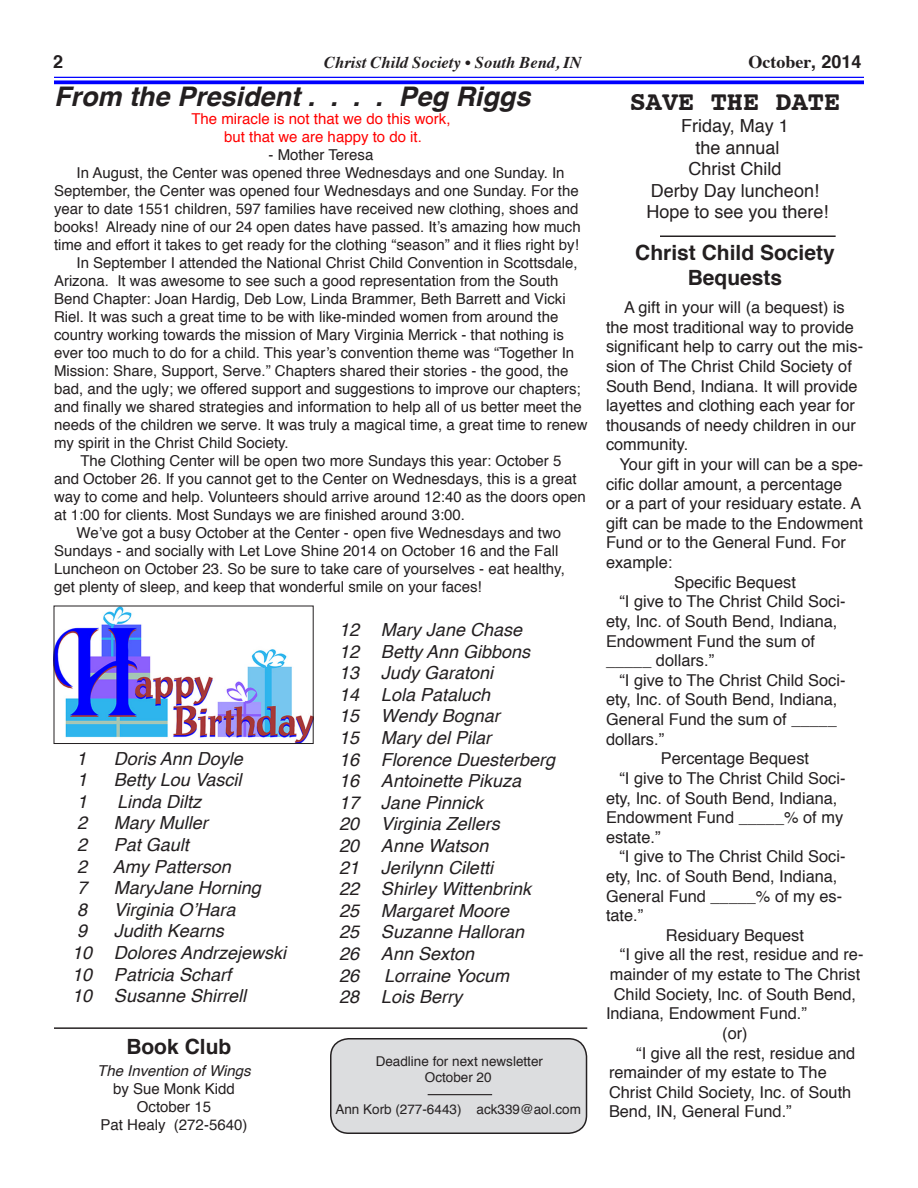
<style>
.page{position:relative;width:918px;height:1188px;background:#fff}
.page>*{position:absolute;margin:0;border:0;box-sizing:border-box;transform-origin:0 0}
.heading_1{font:italic 700 27px "Helvetica";color:#231f20}
.t1{font:700 27px "Courier";color:#231f20}
.Normal__Web{font:700 21px "Helvetica";color:#231f20}
.t2{font:italic 18px "Helvetica";color:#231f20}
.t3{font:18px "Helvetica";color:#231f20}
.t4{font:700 18px "Times";color:#231f20}
.t5{font:700 18px "Helvetica";color:#231f20}
.t6{font:italic 700 16.5px "Times";color:#231f20}
.t7{font:16.35px/19.6px "Helvetica";color:#231f20}
.No_Spacing{font:15px/18px "Helvetica";color:#231f20}
.No_Spacing-2{font:15px "Helvetica";color:#f00}
.Normal__Web-2{font:15px "Helvetica";color:#231f20}
.Normal__Web-3{font:italic 15px "Helvetica";color:#231f20}
.t8{font:13.5px/16.2px "Helvetica";color:#231f20;text-align:center}
.s1{font-family:"Helvetica"}
</style>
<div class="page">
<hr style="left:54px;top:77px;width:810px;height:1px;background:#00f">
<svg style="left:54px;top:80px;width:810px;height:4px;fill:#00f"></svg>
<hr style="left:660px;top:236px;width:176px;height:1px;background:#231f20">
<hr style="left:54px;top:1027px;width:533px;height:2px;background:#231f20">
<img style="left:56px;top:608px;width:256px;height:134px">
<div style="left:54px;top:606px;width:260px;height:138px;border:1px solid #231f20"></div>
<div style="left:331px;top:1039px;width:256px;height:94px;background:#dcdddf;border-radius:18px"></div>
<div style="left:330px;top:1038px;width:257px;height:96px;border:2px solid #231f20;border-radius:18px"></div>
<hr style="left:428px;top:1094px;width:64px;height:1px;background:#231f20">
<p class="t5" style="left:53px;top:47px;width:12px">2</p>
<p class="t6" style="left:324px;top:46px;width:259px">Christ Child Society • South Bend, IN</p>
<p class="t4" style="left:748px;top:44px;width:115px">October<span class="s1">, 2014</span></p>
<p class="heading_1" style="left:54px;top:74px;width:478px">From the President . . . . Peg Riggs</p>
<p class="No_Spacing-2" style="left:191px;top:107px;width:261px">The miracle is not that we do this work,</p>
<p class="No_Spacing-2" style="left:224px;top:125px;width:199px">but that we are happy to do it.</p>
<p class="No_Spacing" style="left:269px;top:146px;width:106px">- Mother Teresa</p>
<p class="No_Spacing" style="left:54px;top:164px;width:528px;text-align:center">In August, the Center was opened three Wednesdays and one Sunday. In September, the Center was opened four Wednesdays and one Sunday. For the year to date 1551 children, 597 families have received new clothing, shoes and books! Already nine of our 24 open dates have passed. It’s amazing how much time and effort it takes to get ready for the clothing “season” and it flies right by!</p>
<p class="No_Spacing" style="left:54px;top:254px;width:535px;text-indent:22px">In September I attended the National Christ Child Convention in Scottsdale, Arizona. It was awesome to see such a good representation from the South Bend Chapter: Joan Hardig, Deb Low, Linda Brammer, Beth Barrett and Vicki Riel. It was such a great time to be with like-minded women from around the country working towards the mission of Mary Virginia Merrick - that nothing is ever too much to do for a child. This year’s convention theme was “Together In Mission: Share, Support, Serve.” Chapters shared their stories - the good, the bad, and the ugly; we offered support and suggestions to improve our chapters; and finally we shared strategies and information to help all of us better meet the needs of the children we serve. It was truly a magical time, a great time to renew my spirit in the Christ Child Society.</p>
<p class="No_Spacing" style="left:54px;top:452px;width:533px;text-indent:26px">The Clothing Center will be open two more Sundays this year: October 5 and October 26. If you cannot get to the Center on Wednesdays, this is a great way to come and help. Volunteers should arrive around 12:40 as the doors open at 1:00 for clients. Most Sundays we are finished around 3:00.</p>
<p class="No_Spacing" style="left:54px;top:524px;width:512px;text-indent:22px">We’ve got a busy October at the Center - open five Wednesdays and two Sundays - and socially with Let Love Shine 2014 on October 16 and the Fall Luncheon on October 23. So be sure to take care of yourselves - eat healthy, get plenty of sleep, and keep that wonderful smile on your faces!</p>
<p class="t2" style="left:339px;top:615px;width:185px">12 Mary Jane Chase</p>
<p class="t2" style="left:339px;top:637px;width:193px">12 Betty Ann Gibbons</p>
<p class="t2" style="left:339px;top:659px;width:156px">13 Judy Garatoni</p>
<p class="t2" style="left:339px;top:680px;width:153px">14 Lola Pataluch</p>
<p class="t2" style="left:339px;top:702px;width:162px">15 Wendy Bognar</p>
<p class="t2" style="left:339px;top:723px;width:154px">15 Mary del Pilar</p>
<p class="t2" style="left:339px;top:745px;width:218px">16 Florence Duesterberg</p>
<p class="t2" style="left:339px;top:767px;width:184px">16 Antoinette Pikuza</p>
<p class="t2" style="left:339px;top:788px;width:146px">17 Jane Pinnick</p>
<p class="t2" style="left:339px;top:810px;width:162px">20 Virginia Zellers</p>
<p class="t2" style="left:339px;top:831px;width:151px">20 Anne Watson</p>
<p class="t2" style="left:339px;top:853px;width:156px">21 Jerilynn Ciletti</p>
<p class="t2" style="left:339px;top:875px;width:194px">22 Shirley Wittenbrink</p>
<p class="t2" style="left:339px;top:896px;width:172px">25 Margaret Moore</p>
<p class="t2" style="left:339px;top:918px;width:187px">25 Suzanne Halloran</p>
<p class="t2" style="left:339px;top:939px;width:137px">26 Ann Sexton</p>
<p class="t2" style="left:339px;top:961px;width:22px">26</p>
<p class="t2" style="left:384px;top:961px;width:127px">Lorraine Yocum</p>
<p class="t2" style="left:339px;top:983px;width:125px">28 Lois Berry</p>
<p class="t2" style="left:76px;top:744px;width:12px">1</p>
<p class="t2" style="left:114px;top:744px;width:131px">Doris Ann Doyle</p>
<p class="t2" style="left:77px;top:766px;width:12px">1</p>
<p class="t2" style="left:114px;top:766px;width:129px">Betty Lou Vascil</p>
<p class="t2" style="left:77px;top:787px;width:12px">1</p>
<p class="t2" style="left:117px;top:787px;width:86px">Linda Diltz</p>
<p class="t2" style="left:77px;top:809px;width:12px">2</p>
<p class="t2" style="left:114px;top:809px;width:95px">Mary Muller</p>
<p class="t2" style="left:77px;top:830px;width:12px">2</p>
<p class="t2" style="left:114px;top:830px;width:77px">Pat Gault</p>
<p class="t2" style="left:77px;top:852px;width:12px">2</p>
<p class="t2" style="left:113px;top:852px;width:120px">Amy Patterson</p>
<p class="t2" style="left:77px;top:874px;width:12px">7</p>
<p class="t2" style="left:114px;top:874px;width:149px">MaryJane Horning</p>
<p class="t2" style="left:77px;top:895px;width:12px">8</p>
<p class="t2" style="left:114px;top:895px;width:123px">Virginia O’Hara</p>
<p class="t2" style="left:77px;top:917px;width:12px">9</p>
<p class="t2" style="left:114px;top:917px;width:112px">Judith Kearns</p>
<p class="t2" style="left:72px;top:938px;width:216px">10 Dolores Andrzejewski</p>
<p class="t2" style="left:72px;top:960px;width:161px">10 Patricia Scharf</p>
<p class="t2" style="left:72px;top:982px;width:176px">10 Susanne Shirrell</p>
<p class="Normal__Web" style="left:126px;top:1029px;width:107px">Book Club</p>
<p class="Normal__Web-3" style="left:97px;top:1059px;width:155px">The Invention of Wings</p>
<p class="Normal__Web-2" style="left:113px;top:1077px;width:123px">by Sue Monk Kidd</p>
<p class="Normal__Web-2" style="left:137px;top:1095px;width:76px">October 15</p>
<p class="Normal__Web-2" style="left:101px;top:1113px;width:148px">Pat Healy (272-5640)</p>
<p class="t8" style="left:376px;top:1053px;width:169px">Deadline for next newsletter<br>October 20</p>
<p class="t8" style="left:335px;top:1102px;width:247px">Ann Korb (277-6443) ack339@aol.com</p>
<p class="t1" style="left:630px;top:80px;width:212px">SAVE THE DATE</p>
<p class="t3" style="left:681px;top:112px;width:109px">Friday, May 1</p>
<p class="t3" style="left:695px;top:133px;width:86px">the annual</p>
<p class="t3" style="left:688px;top:155px;width:95px">Christ Child</p>
<p class="t3" style="left:651px;top:177px;width:170px">Derby Day luncheon!</p>
<p class="t3" style="left:646px;top:198px;width:184px">Hope to see you there!</p>
<p class="Normal__Web" style="left:635px;top:236px;width:201px">Christ Child Society</p>
<p class="Normal__Web" style="left:688px;top:261px;width:96px">Bequests</p>
<p class="t7" style="left:606px;top:298px;width:259px;text-indent:18px">A gift in your will (a bequest) is the most traditional way to provide significant help to carry out the mis&shy;sion of The Christ Child Society of<br>South Bend, Indiana. It will provide layettes and clothing each year for thousands of needy children in our community.</p>
<p class="t7" style="left:606px;top:455px;width:259px;text-indent:14px">Your gift in your will can be a spe&shy;cific dollar amount, a percentage<br>or a part of your residuary estate. A gift can be made to the Endowment<br>Fund or to the General Fund. For example:</p>
<p class="t7" style="left:674px;top:573px;width:123px">Specific Bequest</p>
<p class="t7" style="left:606px;top:592px;width:241px;text-indent:14px">“I give to The Christ Child Soci&shy;ety, Inc. of South Bend, Indiana,<br>Endowment Fund the sum of _____ dollars.”</p>
<p class="t7" style="left:606px;top:671px;width:241px;text-indent:14px">“I give to The Christ Child Soci&shy;ety, Inc. of South Bend, Indiana,<br>General Fund the sum of _____ dollars.”</p>
<p class="t7" style="left:661px;top:749px;width:150px">Percentage Bequest</p>
<p class="t7" style="left:606px;top:769px;width:241px;text-indent:14px">“I give to The Christ Child Soci&shy;ety, Inc. of South Bend, Indiana,<br>Endowment Fund _____% of my estate.”</p>
<p class="t7" style="left:606px;top:847px;width:241px;text-indent:14px">“I give to The Christ Child Soci&shy;ety, Inc. of South Bend, Indiana,<br>General Fund _____% of my es&shy;tate.”</p>
<p class="t7" style="left:666px;top:926px;width:140px">Residuary Bequest</p>
<p class="t7" style="left:620px;top:945px;width:245px">“I give all the rest, residue and re-</p>
<p class="t7" style="left:610px;top:965px;width:252px">mainder of my estate to The Christ</p>
<p class="t7" style="left:614px;top:985px;width:244px">Child Society, Inc. of South Bend,</p>
<p class="t7" style="left:606px;top:1004px;width:202px">Indiana, Endowment Fund.”</p>
<p class="t7" style="left:722px;top:1024px;width:27px">(or)</p>
<p class="t7" style="left:609px;top:1044px;width:248px;text-indent:27px">“I give all the rest, residue and remainder of my estate to The<br>Christ Child Society, Inc. of South<br>Bend, IN, General Fund.”</p>
</div>
